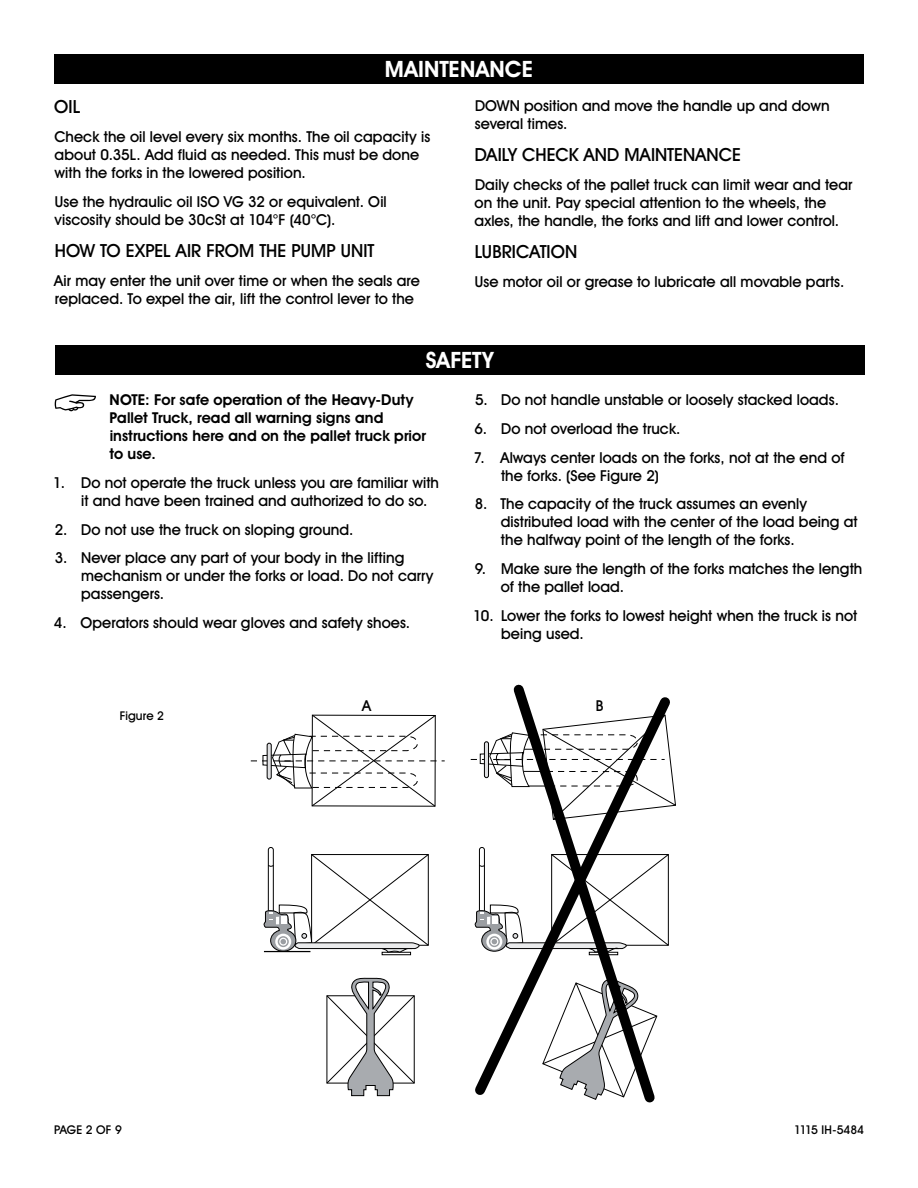
<style>
.page{position:relative;width:918px;height:1188px;background:#fff}
.page>*{position:absolute;margin:0;border:0;box-sizing:border-box;transform-origin:0 0}
.t1{font:700 22.5px "Uline Two Knine";letter-spacing:.005em;color:#fff}
.t2{font:18px "Uline Two Knine";letter-spacing:.005em;color:#000}
.t3{font:15px/18px "Uline Two Knine";letter-spacing:.005em;color:#000}
.t4{font:700 15px/18px "Uline Two Knine";letter-spacing:.005em;color:#000}
.t5{font:12px "Uline Two Knine";letter-spacing:-.005em;color:#000}
</style>
<div class="page">
<div style="left:54px;top:54px;width:810px;height:30px;background:#000"></div>
<div style="left:55px;top:345px;width:810px;height:30px;background:#000"></div>
<svg style="left:55px;top:394px;width:41px;height:17px"></svg>
<svg style="left:470px;top:697px;width:200px;height:398px"></svg>
<svg style="left:506px;top:684px;width:156px;height:419px"></svg>
<div style="left:268px;top:847px;width:6px;height:70px;border:1px solid #000;border-radius:2px"></div>
<svg style="left:471px;top:714px;width:205px;height:106px"></svg>
<div style="left:484px;top:742px;width:5px;height:36px;background:#dfe0e2;border-radius:2px"></div>
<div style="left:484px;top:741px;width:5px;height:37px;border:1px solid #000;border-radius:2px"></div>
<svg style="left:251px;top:714px;width:194px;height:93px"></svg>
<hr style="left:267px;top:743px;width:4px;height:36px;background:#dfe0e2;border-radius:2px">
<div style="left:267px;top:743px;width:5px;height:36px;border:1px solid #000;border-radius:2px"></div>
<svg style="left:473px;top:854px;width:196px;height:99px"></svg>
<svg style="left:263px;top:854px;width:166px;height:99px"></svg>
<svg style="left:326px;top:977px;width:89px;height:119px"></svg>
<h1 class="t1" style="left:385px;top:56px;width:150px">MAINTENANCE</h1>
<p class="t2" style="left:54px;top:95px;width:28px">OIL</p>
<p class="t3" style="left:54px;top:127px;width:378px">Check the oil level every six months. The oil capacity is about 0.35L. Add fluid as needed. This must be done with the forks in the lowered position.</p>
<p class="t3" style="left:55px;top:192px;width:334px">Use the hydraulic oil ISO VG 32 or equivalent. Oil viscosity should be 30cSt at 104°F (40°C).</p>
<p class="t2" style="left:55px;top:239px;width:321px">HOW TO EXPEL AIR FROM THE PUMP UNIT</p>
<p class="t3" style="left:54px;top:271px;width:367px">Air may enter the unit over time or when the seals are replaced. To expel the air, lift the control lever to the</p>
<p class="t3" style="left:475px;top:96px;width:356px">DOWN position and move the handle up and down several times.</p>
<p class="t2" style="left:475px;top:144px;width:268px">DAILY CHECK AND MAINTENANCE</p>
<p class="t3" style="left:475px;top:175px;width:380px">Daily checks of the pallet truck can limit wear and tear on the unit. Pay special attention to the wheels, the axles, the handle, the forks and lift and lower control.</p>
<p class="t2" style="left:475px;top:241px;width:104px">LUBRICATION</p>
<p class="t3" style="left:475px;top:272px;width:371px">Use motor oil or grease to lubricate all movable parts.</p>
<h1 class="t1" style="left:426px;top:347px;width:69px">SAFETY</h1>
<p class="t4" style="left:110px;top:391px;width:318px">NOTE: For safe operation of the Heavy-Duty Pallet Truck, read all warning signs and instructions here and on the pallet truck prior to use.</p>
<p class="t3" style="left:81px;top:473px;width:359px;text-indent:-28px">1. Do not operate the truck unless you are familiar with it and have been trained and authorized to do so.</p>
<p class="t3" style="left:55px;top:520px;width:300px">2. Do not use the truck on sloping ground.</p>
<p class="t3" style="left:81px;top:549px;width:354px;text-indent:-26px">3. Never place any part of your body in the lifting mechanism or under the forks or load. Do not carry passengers.</p>
<p class="t3" style="left:54px;top:614px;width:358px">4. Operators should wear gloves and safety shoes.</p>
<p class="t3" style="left:475px;top:391px;width:365px">5. Do not handle unstable or loosely stacked loads.</p>
<p class="t3" style="left:474px;top:419px;width:208px">6. Do not overload the truck.</p>
<p class="t3" style="left:501px;top:448px;width:345px;text-indent:-27px">7. Always center loads on the forks, not at the end of the forks. (See Figure 2)</p>
<p class="t3" style="left:501px;top:495px;width:358px;text-indent:-26px">8. The capacity of the truck assumes an evenly distributed load with the center of the load being at the halfway point of the length of the forks.</p>
<p class="t3" style="left:501px;top:560px;width:363px;text-indent:-26px">9. Make sure the length of the forks matches the length of the pallet load.</p>
<p class="t3" style="left:501px;top:607px;width:358px;text-indent:-28px">10. Lower the forks to lowest height when the truck is not being used.</p>
<p class="t5" style="left:120px;top:709px;width:46px">Figure 2</p>
<p class="t3" style="left:362px;top:697px;width:11px">A</p>
<p class="t3" style="left:596px;top:697px;width:9px">B</p>
<p class="t5" style="left:54px;top:1122px;width:69px">PAGE 2 OF 9</p>
<p class="t5" style="left:794px;top:1122px;width:71px">1115 IH-5484</p>
</div>
